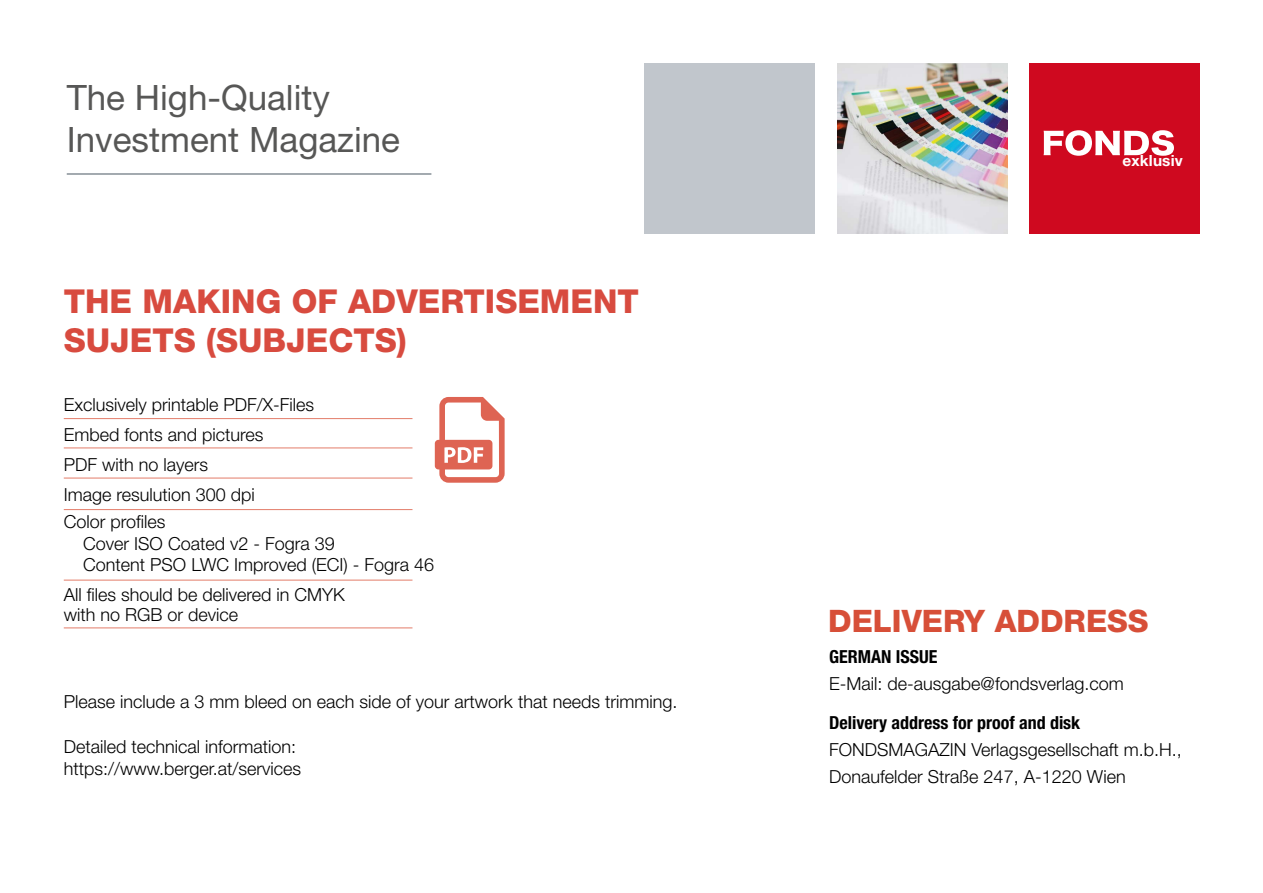
<style>
.page{position:relative;width:1263px;height:893px;background:#fff}
.page>*{position:absolute;margin:0;border:0;box-sizing:border-box;transform-origin:0 0}
.t1{font:34.95px/42px "Helvetica Neue LT Std";color:#575756}
.t2{font:800 33px/39.6px "Helvetica Neue LT Std";color:#d84b3f}
.t3{font:800 31.05px "Helvetica Neue LT Std";color:#d74f38}
.t4{font:300 18px/30px "Helvetica Neue LT Std";color:#000}
.t5{font:700 condensed 18px "Helvetica Neue LT Std";color:#000}
.t6{font:700 15.45px "Helvetica Neue LT Std";letter-spacing:.01em;color:#fff}
</style>
<div class="page">
<hr style="left:67px;top:173px;width:364px;height:2px;background:#868f96">
<hr style="left:64px;top:418px;width:348px;height:1px;background:#e37c69">
<hr style="left:64px;top:448px;width:348px;height:1px;background:#e37c69">
<hr style="left:64px;top:478px;width:348px;height:1px;background:#e37c69">
<hr style="left:64px;top:509px;width:348px;height:1px;background:#e37c69">
<hr style="left:64px;top:580px;width:348px;height:1px;background:#e37c69">
<hr style="left:64px;top:627px;width:348px;height:1px;background:#e37c69">
<svg style="left:435px;top:397px;width:70px;height:86px"></svg>
<img style="left:838px;top:64px;width:170px;height:170px">
<div style="left:1029px;top:64px;width:170px;height:170px;background:#cf091f"></div>
<svg style="left:1043px;top:130px;width:131px;height:26px"></svg>
<div style="left:645px;top:64px;width:170px;height:170px;background:#c1c6cc"></div>
<h1 class="t1" style="left:67px;top:76px;width:335px">The High-Quality<br>Investment Magazine</h1>
<h2 class="t2" style="left:64px;top:281px;width:577px">THE MAKING OF ADVERTISEMENT<br>SUJETS (SUBJECTS)</h2>
<p class="t4" style="left:64px;top:389px;width:252px">Exclusively printable PDF/X-Files<br>Embed fonts and pictures<br>PDF with no layers<br>Image resulution 300 dpi</p>
<p class="t4" style="left:83px;top:511px;width:352px;line-height:21.6px;text-indent:-19px">Color profiles<br>Cover ISO Coated v2 - Fogra 39<br>Content PSO LWC Improved (ECI) - Fogra 46</p>
<p class="t4" style="left:64px;top:585px;width:283px;line-height:19.8px">All files should be delivered in CMYK with no RGB or device</p>
<p class="t4" style="left:64px;top:686px;width:615px">Please include a 3 mm bleed on each side of your artwork that needs trimming.</p>
<p class="t4" style="left:64px;top:736px;width:239px;line-height:21.6px">Detailed technical information: https://www.berger.at/services</p>
<p class="t6" style="left:1122px;top:151px;width:62px">exklusiv</p>
<h3 class="t3" style="left:828px;top:603px;width:322px">DELIVERY ADDRESS</h3>
<p class="t5" style="left:829px;top:646px;width:110px">GERMAN ISSUE</p>
<p class="t4" style="left:829px;top:668px;width:296px">E-Mail: de-ausgabe@fondsverlag.com</p>
<p class="t5" style="left:829px;top:712px;width:253px">Delivery address for proof and disk</p>
<p class="t4" style="left:829px;top:736px;width:354px;line-height:27px">FONDSMAGAZIN Verlagsgesellschaft m.b.H.,<br>Donaufelder Straße 247, A-1220 Wien</p>
</div>
